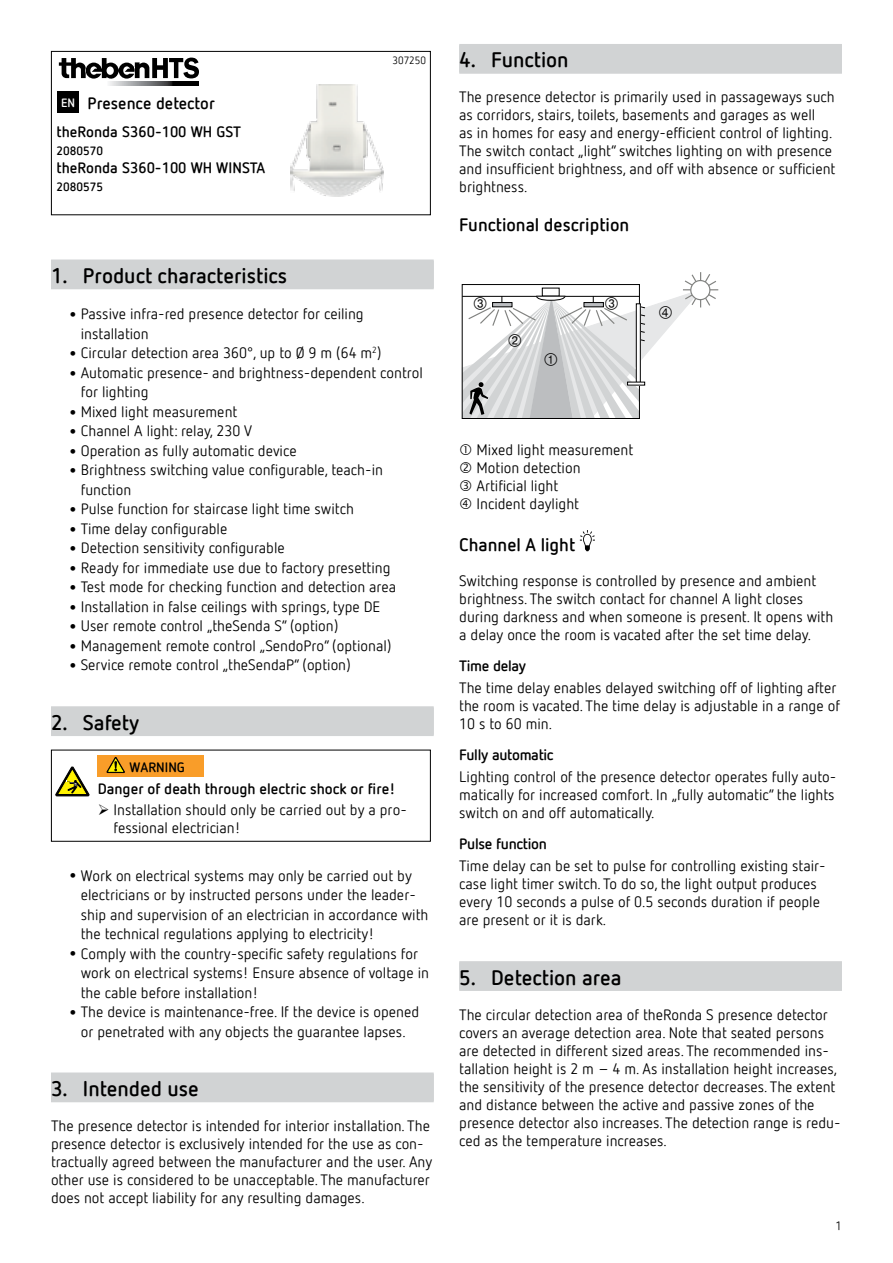
<style>
.page{position:relative;width:893px;height:1263px;background:#fff}
.page>*{position:absolute;margin:0;border:0;box-sizing:border-box;transform-origin:0 0}
.t1{font:700 21px "Netto Offc Pro";color:#000}
.t2{font:700 18px "Netto Offc Pro";color:#000}
.t3{font:700 16.5px "Netto Offc Pro";color:#000}
.t4{font:15px/18px "Netto Offc Pro";color:#000}
.t5{font:700 15px "Netto Offc Pro";color:#000}
.t6{font:700 15px "Netto Offc Pro";letter-spacing:-.02em;color:#000}
.t7{font:700 13.5px "Netto Offc Pro";color:#000}
.t8{font:700 12px "Netto Offc Pro";color:#000}
.t9{font:12px "Netto Offc Pro";color:#000}
.t10{font:10.5px "Netto Offc Pro";color:#000}
.s1{font-size:12px;color:#fff}
.s2{font-size:27px}
</style>
<div class="page">
<div style="left:51px;top:261px;width:383px;height:28px;background:#d1d3d4"></div>
<div style="left:51px;top:259px;width:383px;height:29px;background:#d1d3d4"></div>
<div style="left:51px;top:707px;width:383px;height:29px;background:#d1d3d4"></div>
<div style="left:51px;top:706px;width:383px;height:29px;background:#d1d3d4"></div>
<div style="left:51px;top:1074px;width:383px;height:28px;background:#d1d3d4"></div>
<div style="left:51px;top:1072px;width:383px;height:29px;background:#d1d3d4"></div>
<div style="left:51px;top:51px;width:380px;height:164px;border:1px solid #000"></div>
<div style="left:58px;top:92px;width:21px;height:21px;background:#000"></div>
<svg style="left:109px;top:82px;width:89px;height:4px"></svg>
<svg style="left:59px;top:58px;width:140px;height:21px"></svg>
<img style="left:290px;top:85px;width:93px;height:112px">
<div style="left:51px;top:750px;width:380px;height:92px;background:#fff;border:1px solid #000"></div>
<svg style="left:56px;top:766px;width:34px;height:31px"></svg>
<svg style="left:55px;top:767px;width:34px;height:29px"></svg>
<div style="left:98px;top:755px;width:106px;height:21px;background:#f99d29"></div>
<svg style="left:107px;top:757px;width:18px;height:16px"></svg>
<div style="left:459px;top:45px;width:383px;height:29px;background:#d1d3d4"></div>
<div style="left:459px;top:44px;width:383px;height:28px;background:#d1d3d4"></div>
<div style="left:459px;top:962px;width:383px;height:29px;background:#d1d3d4"></div>
<div style="left:459px;top:961px;width:383px;height:29px;background:#d1d3d4"></div>
<hr style="left:700px;top:272px;width:1px;height:35px;background:#818280">
<hr style="left:683px;top:289px;width:35px;height:1px;background:#818280">
<svg style="left:580px;top:530px;width:15px;height:21px"></svg>
<svg style="left:462px;top:273px;width:255px;height:146px"></svg>
<p class="t3" style="left:61px;top:92px;width:155px"><span class="s1">EN</span> Presence detector</p>
<p class="t5" style="left:57px;top:122px;width:186px">theRonda S360-100 WH GST</p>
<p class="t8" style="left:57px;top:143px;width:48px">2080570</p>
<p class="t5" style="left:57px;top:158px;width:210px">theRonda S360-100 WH WINSTA</p>
<p class="t8" style="left:57px;top:179px;width:48px">2080575</p>
<p class="t10" style="left:393px;top:53px;width:35px">307250</p>
<h1 class="t1" style="left:51px;top:261px;width:238px">1. Product characteristics</h1>
<p class="t4" style="left:81px;top:304px;width:284px;line-height:19.5px;text-indent:-15px"><span class="s2">•</span>Passive infra-red presence detector for ceiling installation</p>
<p class="t4" style="left:66px;top:344px;width:317px"><span class="s2">•</span>Circular detection area 360°, up to Ø 9 m (64 m<sup>2</sup>)</p>
<p class="t4" style="left:81px;top:362px;width:344px;line-height:19.5px;text-indent:-15px"><span class="s2">•</span>Automatic presence- and brightness-dependent control for lighting</p>
<p class="t4" style="left:66px;top:402px;width:173px"><span class="s2">•</span>Mixed light measurement</p>
<p class="t4" style="left:66px;top:422px;width:188px"><span class="s2">•</span>Channel A light: relay, 230 V</p>
<p class="t4" style="left:66px;top:441px;width:232px"><span class="s2">•</span>Operation as fully automatic device</p>
<p class="t4" style="left:81px;top:460px;width:304px;line-height:19.5px;text-indent:-15px"><span class="s2">•</span>Brightness switching value configurable, teach-in function</p>
<p class="t4" style="left:66px;top:500px;width:289px"><span class="s2">•</span>Pulse function for staircase light time switch</p>
<p class="t4" style="left:66px;top:519px;width:163px"><span class="s2">•</span>Time delay configurable</p>
<p class="t4" style="left:66px;top:539px;width:220px"><span class="s2">•</span>Detection sensitivity configurable</p>
<p class="t4" style="left:66px;top:558px;width:326px"><span class="s2">•</span>Ready for immediate use due to factory presetting</p>
<p class="t4" style="left:66px;top:578px;width:332px"><span class="s2">•</span>Test mode for checking function and detection area</p>
<p class="t4" style="left:66px;top:597px;width:316px"><span class="s2">•</span>Installation in false ceilings with springs, type DE</p>
<p class="t4" style="left:66px;top:617px;width:274px"><span class="s2">•</span>User remote control „theSenda S“ (option)</p>
<p class="t4" style="left:66px;top:636px;width:327px"><span class="s2">•</span>Management remote control „SendoPro“ (optional)</p>
<p class="t4" style="left:66px;top:656px;width:286px"><span class="s2">•</span>Service remote control „theSendaP“ (option)</p>
<h1 class="t1" style="left:51px;top:708px;width:90px">2. Safety</h1>
<p class="t7" style="left:130px;top:759px;width:57px">WARNING</p>
<p class="t5" style="left:98px;top:779px;width:299px">Danger of death through electric shock or fire!</p>
<p class="t4" style="left:113px;top:800px;width:295px;text-indent:-16px">➢ Installation should only be carried out by a pro&shy;fessional electrician!</p>
<p class="t4" style="left:81px;top:865px;width:349px;line-height:19.5px;text-indent:-15px"><span class="s2">•</span>Work on electrical systems may only be carried out by electricians or by instructed persons under the leader&shy;ship and supervision of an electrician in accordance with the technical regulations applying to electricity!</p>
<p class="t4" style="left:81px;top:943px;width:350px;line-height:19.5px;text-indent:-15px"><span class="s2">•</span>Comply with the country-specific safety regulations for work on electrical systems! Ensure absence of voltage in the cable before installation!</p>
<p class="t4" style="left:66px;top:1002px;width:355px;line-height:19.5px;text-align:center"><span class="s2">•</span>The device is maintenance-free. If the device is opened or penetrated with any objects the guarantee lapses.</p>
<h1 class="t1" style="left:51px;top:1074px;width:149px">3. Intended use</h1>
<p class="t4" style="left:51px;top:1116px;width:383px">The presence detector is intended for interior installation. The presence detector is exclusively intended for the use as con&shy;tractually agreed between the manufacturer and the user. Any other use is considered to be unacceptable. The manufacturer does not accept liability for any resulting damages.</p>
<h1 class="t1" style="left:459px;top:46px;width:111px">4. Function</h1>
<p class="t4" style="left:459px;top:88px;width:378px">The presence detector is primarily used in passageways such as corridors, stairs, toilets, basements and garages as well<br>as in homes for easy and energy-efficient control of lighting.<br>The switch contact „light“ switches lighting on with presence and insufficient brightness, and off with absence or sufficient brightness.</p>
<p class="t2" style="left:459px;top:213px;width:172px">Functional description</p>
<p class="t4" style="left:477px;top:441px;width:158px">Mixed light measurement<br>Motion detection<br>Artificial light<br>Incident daylight</p>
<p class="t2" style="left:459px;top:533px;width:117px">Channel A light</p>
<p class="t4" style="left:459px;top:571px;width:376px">Switching response is controlled by presence and ambient brightness. The switch contact for channel A light closes during darkness and when someone is present. It opens with a delay once the room is vacated after the set time delay.</p>
<p class="t6" style="left:459px;top:656px;width:68px">Time delay</p>
<p class="t4" style="left:459px;top:678px;width:382px">The time delay enables delayed switching off of lighting after the room is vacated. The time delay is adjustable in a range of<br>10 s to 60 min.</p>
<p class="t6" style="left:459px;top:745px;width:96px">Fully automatic</p>
<p class="t4" style="left:459px;top:767px;width:379px;text-align:justify">Lighting control of the presence detector operates fully auto&shy;matically for increased comfort. In „fully automatic“ the lights switch on and off automatically.</p>
<p class="t6" style="left:459px;top:834px;width:89px">Pulse function</p>
<p class="t4" style="left:459px;top:856px;width:368px">Time delay can be set to pulse for controlling existing stair&shy;case light timer switch. To do so, the light output produces every 10 seconds a pulse of 0.5 seconds duration if people are present or it is dark.</p>
<h1 class="t1" style="left:459px;top:963px;width:164px">5. Detection area</h1>
<p class="t4" style="left:459px;top:1005px;width:383px">The circular detection area of theRonda S presence detector covers an average detection area. Note that seated persons are detected in different sized areas. The recommended ins&shy;tallation height is 2 m – 4 m. As installation height increases, the sensitivity of the presence detector decreases. The extent and distance between the active and passive zones of the presence detector also increases. The detection range is redu&shy;ced as the temperature increases.</p>
<p class="t9" style="left:836px;top:1218px;width:8px">1</p>
</div>
